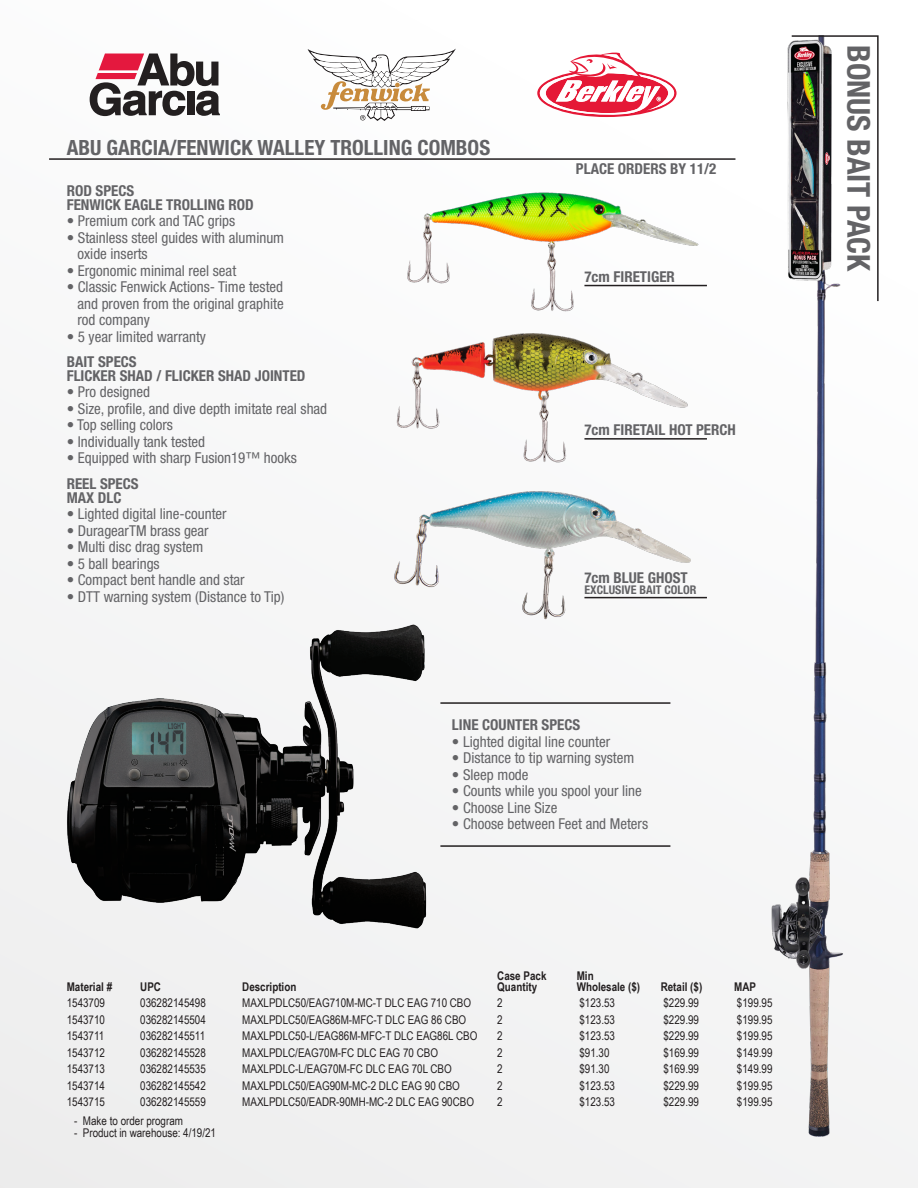
<style>
.page{position:relative;width:918px;height:1188px;background:#f6f6f7}
.page>*{position:absolute;margin:0;border:0;box-sizing:border-box;transform-origin:0 0}
.t1{font:700 condensed 31.5px "Helvetica Neue LT Std";color:#636366}
.t2{font:700 condensed 21px "Helvetica Neue LT Std";color:#636366}
.t3{font:condensed 15px "Helvetica Neue LT Std";color:#636366}
.t4{font:700 condensed 15px "Helvetica Neue LT Std";color:#636366}
.t5{font:12px "Arial Narrow";color:#231f20}
.t6{font:700 12px "Arial Narrow";color:#231f20}
.t7{font:700 condensed 12px "Helvetica Neue LT Std";color:#636366}
</style>
<div class="page">
<img style="left:771px;top:44px;width:72px;height:1093px">
<img style="left:394px;top:115px;width:342px;height:505px">
<hr style="left:49px;top:158px;width:686px;height:2px;background:#231f20">
<hr style="left:440px;top:702px;width:230px;height:2px;background:#231f20">
<hr style="left:440px;top:845px;width:230px;height:2px;background:#231f20">
<svg style="left:790px;top:35px;width:89px;height:268px"></svg>
<svg style="left:90px;top:54px;width:130px;height:62px"></svg>
<svg style="left:308px;top:49px;width:148px;height:72px"></svg>
<svg style="left:540px;top:52px;width:134px;height:63px"></svg>
<img style="left:67px;top:598px;width:379px;height:331px">
<hr style="left:584px;top:438px;width:123px;height:2px;background:#231f20">
<hr style="left:584px;top:285px;width:123px;height:1px;background:#231f20">
<hr style="left:584px;top:597px;width:123px;height:1px;background:#231f20">
<p class="t2" style="left:67px;top:135px;width:425px">ABU GARCIA/FENWICK WALLEY TROLLING COMBOS</p>
<p class="t4" style="left:67px;top:182px;width:69px">ROD SPECS</p>
<p class="t4" style="left:67px;top:195px;width:188px">FENWICK EAGLE TROLLING ROD</p>
<p class="t3" style="left:67px;top:212px;width:170px">• Premium cork and TAC grips</p>
<p class="t3" style="left:67px;top:229px;width:219px">• Stainless steel guides with aluminum</p>
<p class="t3" style="left:78px;top:245px;width:72px">oxide inserts</p>
<p class="t3" style="left:67px;top:262px;width:171px">• Ergonomic minimal reel seat</p>
<p class="t3" style="left:67px;top:278px;width:218px">• Classic Fenwick Actions- Time tested</p>
<p class="t3" style="left:78px;top:295px;width:208px">and proven from the original graphite</p>
<p class="t3" style="left:78px;top:311px;width:74px">rod company</p>
<p class="t3" style="left:67px;top:328px;width:141px">• 5 year limited warranty</p>
<p class="t4" style="left:67px;top:353px;width:71px">BAIT SPECS</p>
<p class="t4" style="left:67px;top:367px;width:240px">FLICKER SHAD / FLICKER SHAD JOINTED</p>
<p class="t3" style="left:67px;top:383px;width:85px">• Pro designed</p>
<p class="t3" style="left:67px;top:400px;width:262px">• Size, profile, and dive depth imitate real shad</p>
<p class="t3" style="left:67px;top:416px;width:108px">• Top selling colors</p>
<p class="t3" style="left:67px;top:433px;width:140px">• Individually tank tested</p>
<p class="t3" style="left:67px;top:449px;width:232px">• Equipped with sharp Fusion19™ hooks</p>
<p class="t4" style="left:67px;top:475px;width:73px">REEL SPECS</p>
<p class="t4" style="left:67px;top:488px;width:56px">MAX DLC</p>
<p class="t3" style="left:67px;top:505px;width:161px">• Lighted digital line-counter</p>
<p class="t3" style="left:67px;top:522px;width:144px">• DuragearTM brass gear</p>
<p class="t3" style="left:67px;top:538px;width:138px">• Multi disc drag system</p>
<p class="t3" style="left:67px;top:555px;width:94px">• 5 ball bearings</p>
<p class="t3" style="left:67px;top:571px;width:179px">• Compact bent handle and star</p>
<p class="t3" style="left:67px;top:588px;width:219px">• DTT warning system (Distance to Tip)</p>
<p class="t4" style="left:576px;top:159px;width:142px">PLACE ORDERS BY 11/2</p>
<p class="t4" style="left:584px;top:267px;width:92px">7cm FIRETIGER</p>
<p class="t4" style="left:584px;top:420px;width:153px">7cm FIRETAIL HOT PERCH</p>
<p class="t4" style="left:584px;top:568px;width:105px">7cm BLUE GHOST</p>
<p class="t7" style="left:584px;top:582px;width:113px">EXCLUSIVE BAIT COLOR</p>
<p class="t4" style="left:452px;top:716px;width:130px">LINE COUNTER SPECS</p>
<p class="t3" style="left:452px;top:733px;width:160px">• Lighted digital line counter</p>
<p class="t3" style="left:452px;top:749px;width:184px">• Distance to tip warning system</p>
<p class="t3" style="left:452px;top:766px;width:78px">• Sleep mode</p>
<p class="t3" style="left:452px;top:782px;width:191px">• Counts while you spool your line</p>
<p class="t3" style="left:452px;top:799px;width:107px">• Choose Line Size</p>
<p class="t3" style="left:452px;top:815px;width:198px">• Choose between Feet and Meters</p>
<p class="t6" style="left:497px;top:967px;width:51px">Case Pack</p>
<p class="t6" style="left:577px;top:967px;width:18px">Min</p>
<p class="t6" style="left:67px;top:978px;width:47px">Material #</p>
<p class="t6" style="left:140px;top:978px;width:22px">UPC</p>
<p class="t6" style="left:242px;top:978px;width:56px">Description</p>
<p class="t6" style="left:497px;top:978px;width:41px">Quantity</p>
<p class="t6" style="left:577px;top:978px;width:65px">Wholesale ($)</p>
<p class="t6" style="left:661px;top:978px;width:43px">Retail ($)</p>
<p class="t6" style="left:734px;top:978px;width:23px">MAP</p>
<p class="t5" style="left:67px;top:994px;width:40px">1543709</p>
<p class="t5" style="left:140px;top:994px;width:67px">036282145498</p>
<p class="t5" style="left:242px;top:994px;width:230px">MAXLPDLC50/EAG710M-MC-T DLC EAG 710 CBO</p>
<p class="t5" style="left:497px;top:994px;width:7px">2</p>
<p class="t5" style="left:579px;top:994px;width:37px">$123.53</p>
<p class="t5" style="left:663px;top:994px;width:37px">$229.99</p>
<p class="t5" style="left:737px;top:994px;width:37px">$199.95</p>
<p class="t5" style="left:67px;top:1011px;width:40px">1543710</p>
<p class="t5" style="left:140px;top:1011px;width:67px">036282145504</p>
<p class="t5" style="left:242px;top:1011px;width:226px">MAXLPDLC50/EAG86M-MFC-T DLC EAG 86 CBO</p>
<p class="t5" style="left:497px;top:1011px;width:7px">2</p>
<p class="t5" style="left:579px;top:1011px;width:37px">$123.53</p>
<p class="t5" style="left:663px;top:1011px;width:37px">$229.99</p>
<p class="t5" style="left:737px;top:1011px;width:37px">$199.95</p>
<p class="t5" style="left:67px;top:1027px;width:39px">1543711</p>
<p class="t5" style="left:140px;top:1027px;width:66px">036282145511</p>
<p class="t5" style="left:242px;top:1027px;width:237px">MAXLPDLC50-L/EAG86M-MFC-T DLC EAG86L CBO</p>
<p class="t5" style="left:497px;top:1027px;width:7px">2</p>
<p class="t5" style="left:579px;top:1027px;width:37px">$123.53</p>
<p class="t5" style="left:663px;top:1027px;width:37px">$229.99</p>
<p class="t5" style="left:737px;top:1027px;width:37px">$199.95</p>
<p class="t5" style="left:67px;top:1044px;width:40px">1543712</p>
<p class="t5" style="left:140px;top:1044px;width:67px">036282145528</p>
<p class="t5" style="left:242px;top:1044px;width:197px">MAXLPDLC/EAG70M-FC DLC EAG 70 CBO</p>
<p class="t5" style="left:497px;top:1044px;width:7px">2</p>
<p class="t5" style="left:579px;top:1044px;width:32px">$91.30</p>
<p class="t5" style="left:663px;top:1044px;width:37px">$169.99</p>
<p class="t5" style="left:737px;top:1044px;width:37px">$149.99</p>
<p class="t5" style="left:67px;top:1060px;width:40px">1543713</p>
<p class="t5" style="left:140px;top:1060px;width:67px">036282145535</p>
<p class="t5" style="left:242px;top:1060px;width:211px">MAXLPDLC-L/EAG70M-FC DLC EAG 70L CBO</p>
<p class="t5" style="left:497px;top:1060px;width:7px">2</p>
<p class="t5" style="left:579px;top:1060px;width:32px">$91.30</p>
<p class="t5" style="left:663px;top:1060px;width:37px">$169.99</p>
<p class="t5" style="left:737px;top:1060px;width:37px">$149.99</p>
<p class="t5" style="left:67px;top:1077px;width:40px">1543714</p>
<p class="t5" style="left:140px;top:1077px;width:67px">036282145542</p>
<p class="t5" style="left:242px;top:1077px;width:219px">MAXLPDLC50/EAG90M-MC-2 DLC EAG 90 CBO</p>
<p class="t5" style="left:497px;top:1077px;width:7px">2</p>
<p class="t5" style="left:579px;top:1077px;width:37px">$123.53</p>
<p class="t5" style="left:663px;top:1077px;width:37px">$229.99</p>
<p class="t5" style="left:737px;top:1077px;width:37px">$199.95</p>
<p class="t5" style="left:67px;top:1093px;width:40px">1543715</p>
<p class="t5" style="left:140px;top:1093px;width:67px">036282145559</p>
<p class="t5" style="left:242px;top:1093px;width:233px">MAXLPDLC50/EADR-90MH-MC-2 DLC EAG 90CBO</p>
<p class="t5" style="left:497px;top:1093px;width:7px">2</p>
<p class="t5" style="left:579px;top:1093px;width:37px">$123.53</p>
<p class="t5" style="left:663px;top:1093px;width:37px">$229.99</p>
<p class="t5" style="left:737px;top:1093px;width:37px">$199.95</p>
<p class="t5" style="left:74px;top:1112px;width:110px">- Make to order program</p>
<p class="t5" style="left:74px;top:1124px;width:143px">- Product in warehouse: 4/19/21</p>
<p class="t1" style="left:878px;top:45px;width:228px;rotate:90deg">BONUS BAIT PACK</p>
</div>
